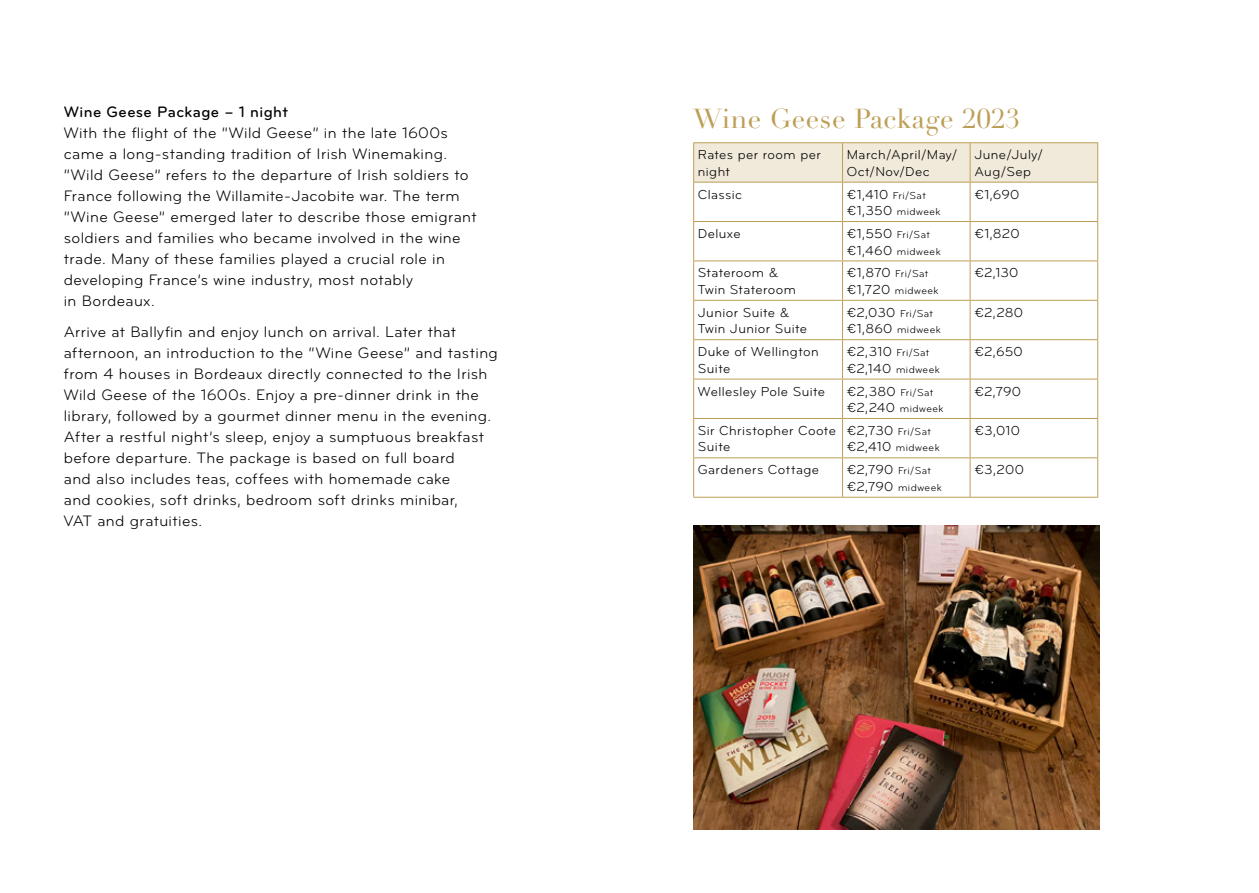
<style>
.page{position:relative;width:1259px;height:893px;background:#fff}
.page>*{position:absolute;margin:0;border:0;box-sizing:border-box;transform-origin:0 0}
.t1{font:27px "Didot LT Std";letter-spacing:.02em;color:#bd9e55}
.t2{font:15.75px/21px "Bryant Pro";letter-spacing:.025em;color:#000}
.t3{font:500 15.75px "Bryant Pro";letter-spacing:.025em;color:#000}
.t4{font:13.5px/16.5px "Bryant Pro";letter-spacing:.03em;color:#000}
.t5{font:10.5px/16.5px "Bryant Pro";letter-spacing:.04em;color:#000}
.s1{font-size:13.5px}
</style>
<div class="page">
<div style="left:694px;top:143px;width:403px;height:39px;background:#f1eadb"></div>
<hr style="left:842px;top:143px;width:1px;height:39px;background:#bd9e55">
<hr style="left:969px;top:143px;width:1px;height:39px;background:#bd9e55">
<hr style="left:1097px;top:143px;width:1px;height:39px;background:#bd9e55">
<hr style="left:969px;top:183px;width:1px;height:38px;background:#bd9e55">
<hr style="left:1097px;top:183px;width:1px;height:38px;background:#bd9e55">
<hr style="left:842px;top:222px;width:1px;height:39px;background:#bd9e55">
<hr style="left:969px;top:222px;width:1px;height:39px;background:#bd9e55">
<hr style="left:1097px;top:222px;width:1px;height:39px;background:#bd9e55">
<hr style="left:693px;top:261px;width:149px;height:1px;background:#bd9e55">
<hr style="left:842px;top:261px;width:128px;height:1px;background:#bd9e55">
<hr style="left:842px;top:261px;width:1px;height:39px;background:#bd9e55">
<hr style="left:970px;top:261px;width:128px;height:1px;background:#bd9e55">
<hr style="left:969px;top:261px;width:1px;height:39px;background:#bd9e55">
<hr style="left:1097px;top:261px;width:1px;height:39px;background:#bd9e55">
<hr style="left:693px;top:300px;width:149px;height:1px;background:#bd9e55">
<hr style="left:842px;top:300px;width:128px;height:1px;background:#bd9e55">
<hr style="left:842px;top:301px;width:1px;height:38px;background:#bd9e55">
<hr style="left:970px;top:300px;width:128px;height:1px;background:#bd9e55">
<hr style="left:969px;top:301px;width:1px;height:38px;background:#bd9e55">
<hr style="left:1097px;top:301px;width:1px;height:38px;background:#bd9e55">
<hr style="left:693px;top:339px;width:149px;height:1px;background:#bd9e55">
<hr style="left:842px;top:339px;width:128px;height:1px;background:#bd9e55">
<hr style="left:842px;top:340px;width:1px;height:39px;background:#bd9e55">
<hr style="left:970px;top:339px;width:128px;height:1px;background:#bd9e55">
<hr style="left:969px;top:340px;width:1px;height:39px;background:#bd9e55">
<hr style="left:1097px;top:340px;width:1px;height:39px;background:#bd9e55">
<hr style="left:693px;top:379px;width:149px;height:1px;background:#bd9e55">
<hr style="left:842px;top:379px;width:128px;height:1px;background:#bd9e55">
<hr style="left:842px;top:379px;width:1px;height:39px;background:#bd9e55">
<hr style="left:970px;top:379px;width:128px;height:1px;background:#bd9e55">
<hr style="left:969px;top:379px;width:1px;height:39px;background:#bd9e55">
<hr style="left:1097px;top:379px;width:1px;height:39px;background:#bd9e55">
<hr style="left:693px;top:418px;width:149px;height:1px;background:#bd9e55">
<hr style="left:842px;top:418px;width:128px;height:1px;background:#bd9e55">
<hr style="left:842px;top:419px;width:1px;height:38px;background:#bd9e55">
<hr style="left:970px;top:418px;width:128px;height:1px;background:#bd9e55">
<hr style="left:969px;top:419px;width:1px;height:38px;background:#bd9e55">
<hr style="left:1097px;top:419px;width:1px;height:38px;background:#bd9e55">
<hr style="left:842px;top:458px;width:1px;height:39px;background:#bd9e55">
<hr style="left:969px;top:458px;width:1px;height:39px;background:#bd9e55">
<hr style="left:1097px;top:458px;width:1px;height:39px;background:#bd9e55">
<hr style="left:693px;top:222px;width:1px;height:39px;background:#bd9e55">
<hr style="left:693px;top:261px;width:1px;height:39px;background:#bd9e55">
<hr style="left:693px;top:301px;width:1px;height:38px;background:#bd9e55">
<hr style="left:693px;top:340px;width:1px;height:39px;background:#bd9e55">
<hr style="left:693px;top:379px;width:1px;height:39px;background:#bd9e55">
<hr style="left:693px;top:419px;width:1px;height:38px;background:#bd9e55">
<hr style="left:693px;top:457px;width:149px;height:1px;background:#bd9e55">
<hr style="left:693px;top:458px;width:1px;height:39px;background:#bd9e55">
<hr style="left:842px;top:457px;width:128px;height:1px;background:#bd9e55">
<hr style="left:970px;top:457px;width:128px;height:1px;background:#bd9e55">
<hr style="left:693px;top:497px;width:149px;height:1px;background:#bd9e55">
<hr style="left:842px;top:497px;width:128px;height:1px;background:#bd9e55">
<hr style="left:970px;top:497px;width:128px;height:1px;background:#bd9e55">
<hr style="left:693px;top:142px;width:149px;height:1px;background:#bd9e55">
<hr style="left:693px;top:143px;width:1px;height:39px;background:#bd9e55">
<hr style="left:842px;top:142px;width:128px;height:1px;background:#bd9e55">
<hr style="left:970px;top:142px;width:128px;height:1px;background:#bd9e55">
<hr style="left:842px;top:183px;width:1px;height:38px;background:#bd9e55">
<hr style="left:693px;top:183px;width:1px;height:38px;background:#bd9e55">
<hr style="left:693px;top:182px;width:149px;height:1px;background:#bd9e55">
<hr style="left:842px;top:182px;width:128px;height:1px;background:#bd9e55">
<hr style="left:970px;top:182px;width:128px;height:1px;background:#bd9e55">
<hr style="left:693px;top:221px;width:149px;height:1px;background:#bd9e55">
<hr style="left:842px;top:221px;width:128px;height:1px;background:#bd9e55">
<hr style="left:970px;top:221px;width:128px;height:1px;background:#bd9e55">
<img style="left:693px;top:525px;width:406px;height:304px">
<p class="t3" style="left:64px;top:103px;width:226px">Wine Geese Package – 1 night</p>
<p class="t2" style="left:64px;top:123px;width:414px">With the flight of the “Wild Geese” in the late 1600s came a long-standing tradition of Irish Winemaking. “Wild Geese” refers to the departure of Irish soldiers to France following the Willamite-Jacobite war. The term “Wine Geese” emerged later to describe those emigrant soldiers and families who became involved in the wine trade. Many of these families played a crucial role in developing France’s wine industry, most notably<br>in Bordeaux.</p>
<p class="t2" style="left:64px;top:322px;width:436px">Arrive at Ballyfin and enjoy lunch on arrival. Later that afternoon, an introduction to the “Wine Geese” and tasting from 4 houses in Bordeaux directly connected to the Irish Wild Geese of the 1600s. Enjoy a pre-dinner drink in the library, followed by a gourmet dinner menu in the evening.<br>After a restful night’s sleep, enjoy a sumptuous breakfast before departure. The package is based on full board<br>and also includes teas, coffees with homemade cake<br>and cookies, soft drinks, bedroom soft drinks minibar,<br>VAT and gratuities.</p>
<h1 class="t1" style="left:693px;top:102px;width:328px">Wine Geese Package 2023</h1>
<p class="t4" style="left:698px;top:147px;width:124px">Rates per room per night</p>
<p class="t4" style="left:847px;top:147px;width:112px">March/April/May/<br>Oct/Nov/Dec</p>
<p class="t4" style="left:974px;top:147px;width:70px">June/July/<br>Aug/Sep</p>
<p class="t4" style="left:698px;top:186px;width:46px">Classic</p>
<p class="t5" style="left:847px;top:187px;width:95px"><span class="s1">€1,410</span> Fri/Sat <span class="s1">€1,350</span> midweek</p>
<p class="t4" style="left:974px;top:186px;width:46px">€1,690</p>
<p class="t4" style="left:698px;top:226px;width:44px">Deluxe</p>
<p class="t5" style="left:847px;top:227px;width:95px"><span class="s1">€1,550</span> Fri/Sat <span class="s1">€1,460</span> midweek</p>
<p class="t4" style="left:974px;top:226px;width:47px">€1,820</p>
<p class="t4" style="left:698px;top:265px;width:100px">Stateroom &amp;<br>Twin Stateroom</p>
<p class="t5" style="left:847px;top:266px;width:93px"><span class="s1">€1,870</span> Fri/Sat <span class="s1">€1,720</span> midweek</p>
<p class="t4" style="left:974px;top:265px;width:46px">€2,130</p>
<p class="t4" style="left:698px;top:304px;width:111px">Junior Suite &amp;<br>Twin Junior Suite</p>
<p class="t5" style="left:847px;top:305px;width:96px"><span class="s1">€2,030</span> Fri/Sat <span class="s1">€1,860</span> midweek</p>
<p class="t4" style="left:974px;top:304px;width:50px">€2,280</p>
<p class="t4" style="left:698px;top:344px;width:122px">Duke of Wellington<br>Suite</p>
<p class="t5" style="left:847px;top:345px;width:94px"><span class="s1">€2,310</span> Fri/Sat <span class="s1">€2,140</span> midweek</p>
<p class="t4" style="left:974px;top:344px;width:50px">€2,650</p>
<p class="t4" style="left:698px;top:383px;width:129px">Wellesley Pole Suite</p>
<p class="t5" style="left:847px;top:384px;width:98px"><span class="s1">€2,380</span> Fri/Sat <span class="s1">€2,240</span> midweek</p>
<p class="t4" style="left:974px;top:383px;width:48px">€2,790</p>
<p class="t4" style="left:698px;top:423px;width:139px">Sir Christopher Coote<br>Suite</p>
<p class="t5" style="left:847px;top:423px;width:94px"><span class="s1">€2,730</span> Fri/Sat <span class="s1">€2,410</span> midweek</p>
<p class="t4" style="left:974px;top:423px;width:47px">€3,010</p>
<p class="t4" style="left:698px;top:462px;width:123px">Gardeners Cottage</p>
<p class="t5" style="left:847px;top:463px;width:96px"><span class="s1">€2,790</span> Fri/Sat <span class="s1">€2,790</span> midweek</p>
<p class="t4" style="left:974px;top:462px;width:51px">€3,200</p>
</div>
